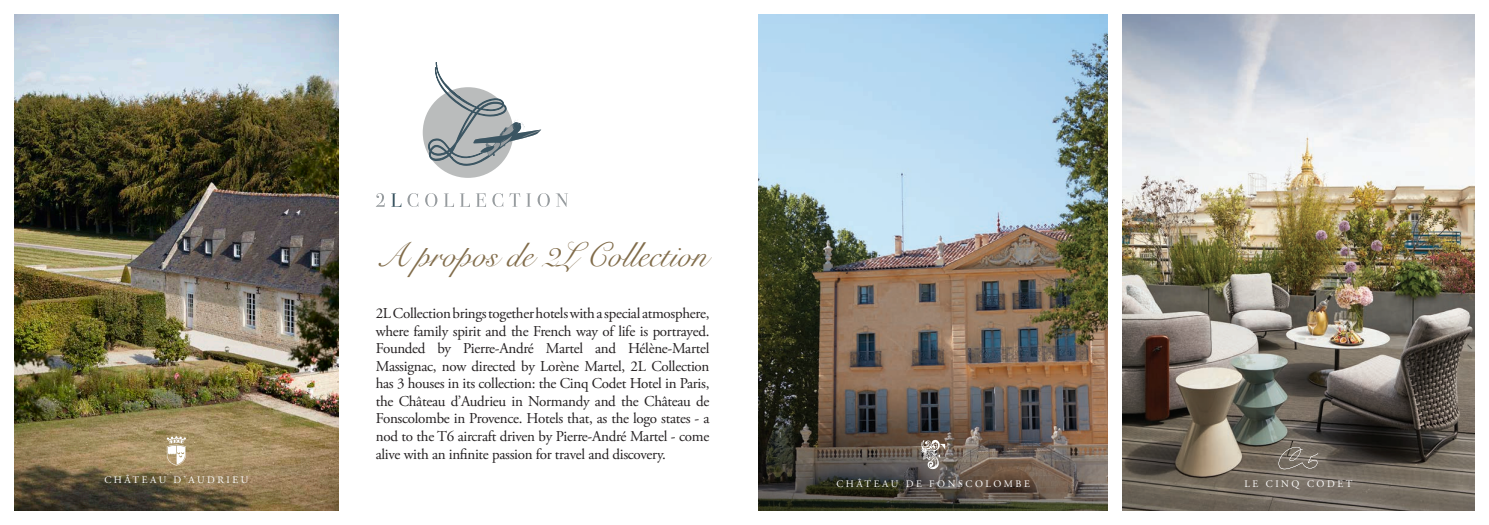
<style>
.page{position:relative;width:1489px;height:525px;background:#fff}
.page>*{position:absolute;margin:0;border:0;box-sizing:border-box;transform-origin:0 0}
.t1{font:33.75px "Snell Roundhand";color:#816c4a}
.t2{font:15px/17.5px "Adobe Garamond Pro";letter-spacing:-.02em;color:#231f20;text-align:justify}
.t3{font:10px "Adobe Garamond Pro";letter-spacing:.255em;color:#fff}
</style>
<div class="page">
<div style="left:423px;top:87px;width:90px;height:91px;background:#babcbc;border-radius:50%"></div>
<svg style="left:407px;top:193px;width:161px;height:14px"></svg>
<svg style="left:391px;top:193px;width:10px;height:14px"></svg>
<svg style="left:376px;top:193px;width:9px;height:14px"></svg>
<svg style="left:428px;top:62px;width:113px;height:104px"></svg>
<img style="left:758px;top:14px;width:349px;height:263px">
<img style="left:1122px;top:14px;width:352px;height:496px">
<img style="left:14px;top:14px;width:324px;height:496px">
<svg style="left:167px;top:436px;width:19px;height:29px"></svg>
<img style="left:758px;top:277px;width:349px;height:233px">
<svg style="left:921px;top:438px;width:24px;height:31px"></svg>
<svg style="left:1278px;top:446px;width:39px;height:23px"></svg>
<p class="t1" style="left:376px;top:228px;width:333px">A propos de 2L Collection</p>
<p class="t2" style="left:376px;top:305px;width:335px">2L Collection brings together hotels with a special atmosphere, where family spirit and the French way of life is portrayed.<br>Founded by Pierre-André Martel and Hélène-Martel Massignac, now directed by Lorène Martel, 2L Collection has 3 houses in its collection: the Cinq Codet Hotel in Paris, the Château d’Audrieu in Normandy and the Château de Fonscolombe in Provence. Hotels that, as the logo states - a nod to the T6 aircraft driven by Pierre-André Martel - come alive with an infinite passion for travel and discovery.</p>
<p class="t3" style="left:104px;top:473px;width:145px">CHÂTEAU D’AUDRIEU</p>
<p class="t3" style="left:836px;top:477px;width:195px">CHÂTEAU DE FONSCOLOMBE</p>
<p class="t3" style="left:1244px;top:477px;width:109px">LE CINQ CODET</p>
</div>
